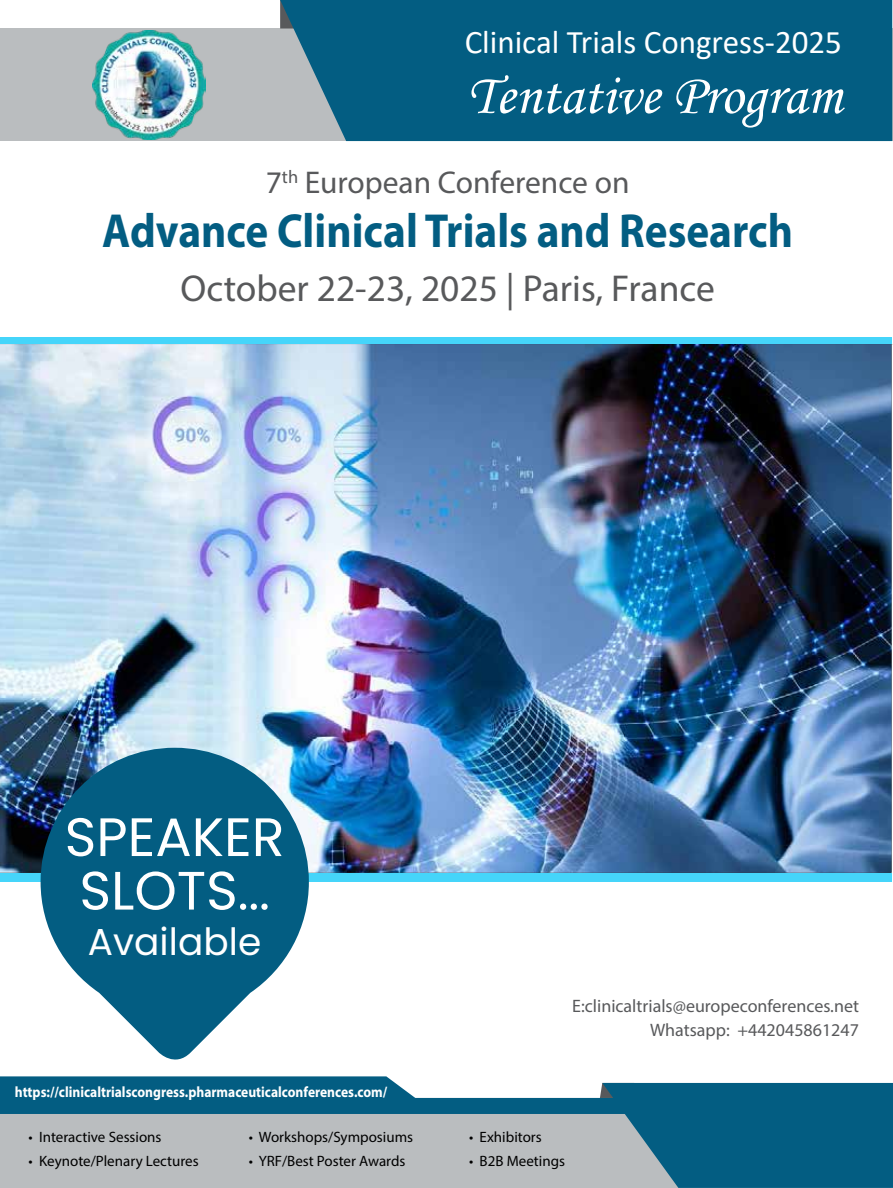
<style>
.page{position:relative;width:893px;height:1188px;background:#fff}
.page>*{position:absolute;margin:0;border:0;box-sizing:border-box;transform-origin:0 0}
.t1{font:57px "Monotype Corsiva";color:#fff}
.t2{font:54px/53.6px "Poppins";color:#fff}
.t3{font:700 48px "Myriad Pro";color:#035d82;scale:.9 1}
.t4{font:37.5px "Myriad Pro";color:#58595b}
.t5{font:37.5px "Poppins";color:#fff}
.t6{font:33px "Calibri";color:#fff}
.t7{font:31.5px "Myriad Pro";color:#58595b}
.t8{font:18px/24px "Myriad Pro";color:#58595b;text-align:right}
.t9{font:15px "Myriad Pro";color:#000}
.t10{font:700 15px "Myriad Pro";color:#fff;scale:.9 1}
.s1{font-size:51px}
</style>
<div class="page">
<div style="left:0;top:1113px;width:598px;height:74px;background:#babdbf"></div>
<div style="left:0;top:28px;width:892px;height:113px;background:#babdbf"></div>
<div style="left:280px;top:0;width:612px;height:141px;background:#035d82"></div>
<div style="left:0;top:1097px;width:760px;height:16px;background:#035d82"></div>
<svg style="left:598px;top:1082px;width:295px;height:105px;background:#1c6a8a"></svg>
<svg style="left:0;top:1076px;width:420px;height:22px;background:#126789"></svg>
<img style="left:93px;top:30px;width:112px;height:109px">
<div style="left:0;top:337px;width:891px;height:544px;background:#45d5fa"></div>
<img style="left:0;top:344px;width:891px;height:528px">
<svg style="left:41px;top:747px;width:268px;height:313px;fill:#035d82"></svg>
<h3 class="t6" style="left:465px;top:19px;width:379px">Clinical Trials Congress-2025</h3>
<h1 class="t1" style="left:467px;top:61px;width:377px">Tentative Program</h1>
<h3 class="t7" style="left:266px;top:163px;width:365px">7<sup>th</sup> European Conference on</h3>
<h3 class="t3" style="left:102px;top:200px;width:769px">Advance Clinical Trials and Research</h3>
<h3 class="t4" style="left:180px;top:265px;width:536px">October 22-23, 2025 | Paris, France</h3>
<h2 class="t2" style="left:65px;top:810px;width:221px">SPEAKER<br>SLOTS<span class="s1">...</span></h2>
<h3 class="t5" style="left:88px;top:919px;width:175px">Available</h3>
<p class="t10" style="left:15px;top:1082px;width:415px">https://clinicaltrialscongress.pharmaceuticalconferences.com/</p>
<p class="t9" style="left:28px;top:1127px;width:135px">• Interactive Sessions</p>
<p class="t9" style="left:28px;top:1151px;width:172px">• Keynote/Plenary Lectures</p>
<p class="t9" style="left:249px;top:1127px;width:166px">• Workshops/Symposiums</p>
<p class="t9" style="left:249px;top:1151px;width:158px">• YRF/Best Poster Awards</p>
<p class="t8" style="left:572px;top:993px;width:288px">E:clinicaltrials@europeconferences.net<br>Whatsapp: +442045861247</p>
<p class="t9" style="left:469px;top:1127px;width:74px">• Exhibitors</p>
<p class="t9" style="left:469px;top:1151px;width:98px">• B2B Meetings</p>
</div>
